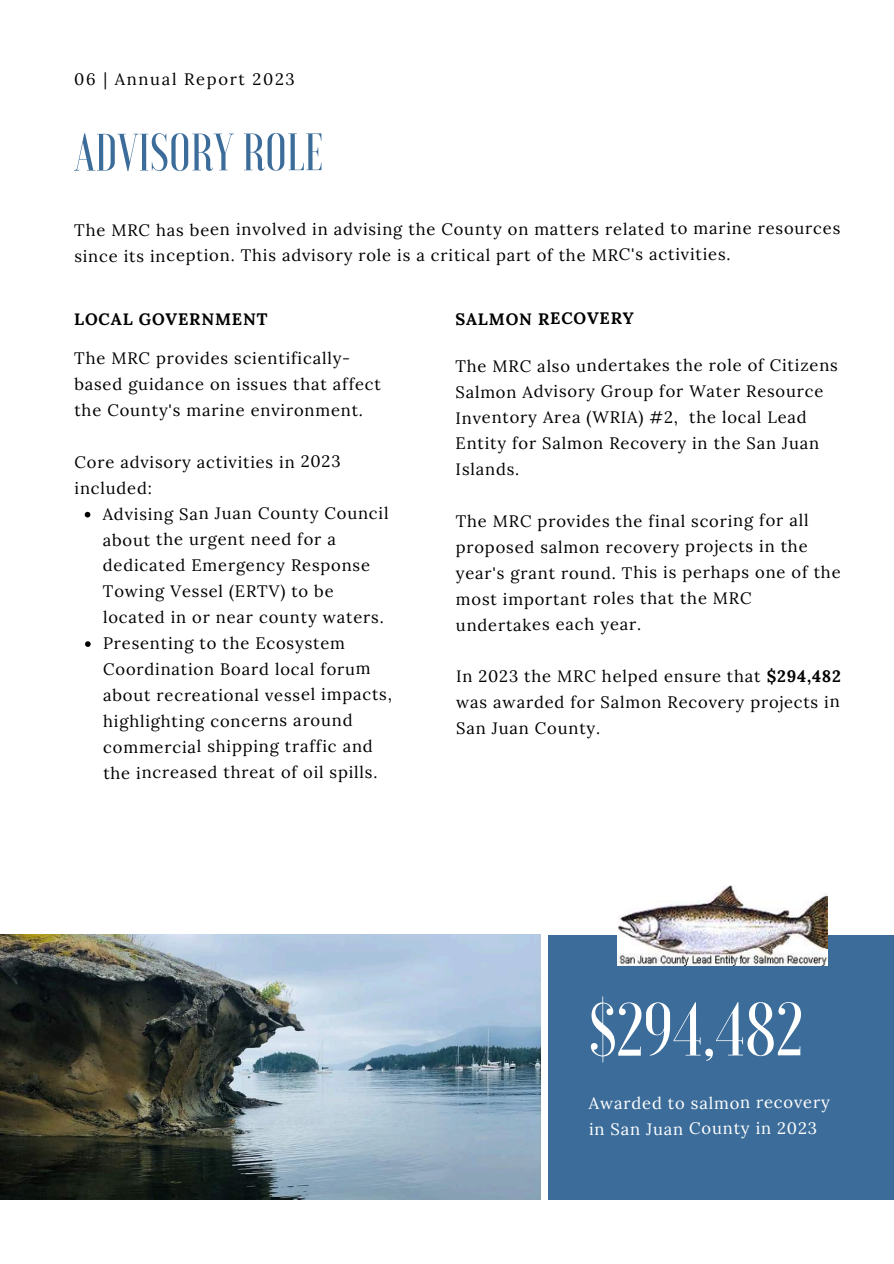
<style>
.page{position:relative;width:894px;height:1264px;background:#fff}
.page>*{position:absolute;margin:0;border:0;box-sizing:border-box;transform-origin:0 0}
.t1{font:500 75px "Voga";color:#fff}
.t2{font:500 52.5px "Voga";color:#3c6d9a}
.t3{font:16.5px/26px "Lora";letter-spacing:.045em;color:#000}
.t4{font:16.5px/26px "Lora";letter-spacing:.045em;color:#fff}
.t5{font:700 16.5px "Lora";letter-spacing:.045em;color:#000}
.t6{font:16.5px "Lora";letter-spacing:.095em;color:#000}
.s1{font-weight:700}
</style>
<div class="page">
<div style="left:548px;top:935px;width:345px;height:264px;background:#3c6d9a"></div>
<img style="left:617px;top:885px;width:210px;height:80px">
<img style="left:0;top:935px;width:540px;height:264px">
<svg style="left:85px;top:512px;width:5px;height:5px"></svg>
<svg style="left:85px;top:641px;width:6px;height:6px"></svg>
<p class="t6" style="left:74px;top:68px;width:222px">06 | Annual Report 2023</p>
<h2 class="t2" style="left:74px;top:126px;width:250px">ADVISORY ROLE</h2>
<p class="t3" style="left:74px;top:216px;width:767px">The MRC has been involved in advising the County on matters related to marine resources since its inception. This advisory role is a critical part of the MRC's activities.</p>
<p class="t5" style="left:74px;top:308px;width:195px">LOCAL GOVERNMENT</p>
<p class="t5" style="left:455px;top:308px;width:180px">SALMON RECOVERY</p>
<p class="t3" style="left:74px;top:345px;width:308px">The MRC provides scientifically&shy;based guidance on issues that affect the County's marine environment.</p>
<p class="t3" style="left:74px;top:448px;width:267px">Core advisory activities in 2023 included:</p>
<p class="t3" style="left:103px;top:500px;width:291px">Advising San Juan County Council about the urgent need for a dedicated Emergency Response<br>Towing Vessel (ERTV) to be located in or near county waters.<br>Presenting to the Ecosystem<br>Coordination Board local forum about recreational vessel impacts, highlighting concerns around commercial shipping traffic and the increased threat of oil spills.</p>
<p class="t3" style="left:455px;top:352px;width:384px">The MRC also undertakes the role of Citizens Salmon Advisory Group for Water Resource Inventory Area (WRIA) #2, the local Lead Entity for Salmon Recovery in the San Juan Islands.</p>
<p class="t3" style="left:455px;top:507px;width:386px">The MRC provides the final scoring for all proposed salmon recovery projects in the year's grant round. This is perhaps one of the most important roles that the MRC undertakes each year.</p>
<p class="t3" style="left:456px;top:663px;width:386px;text-align:justify">In 2023 the MRC helped ensure that <span class="s1">$294,482 </span>was awarded for Salmon Recovery projects in San Juan County.</p>
<h1 class="t1" style="left:589px;top:992px;width:216px">$294,482</h1>
<p class="t4" style="left:588px;top:1089px;width:242px">Awarded to salmon recovery in San Juan County in 2023</p>
</div>
